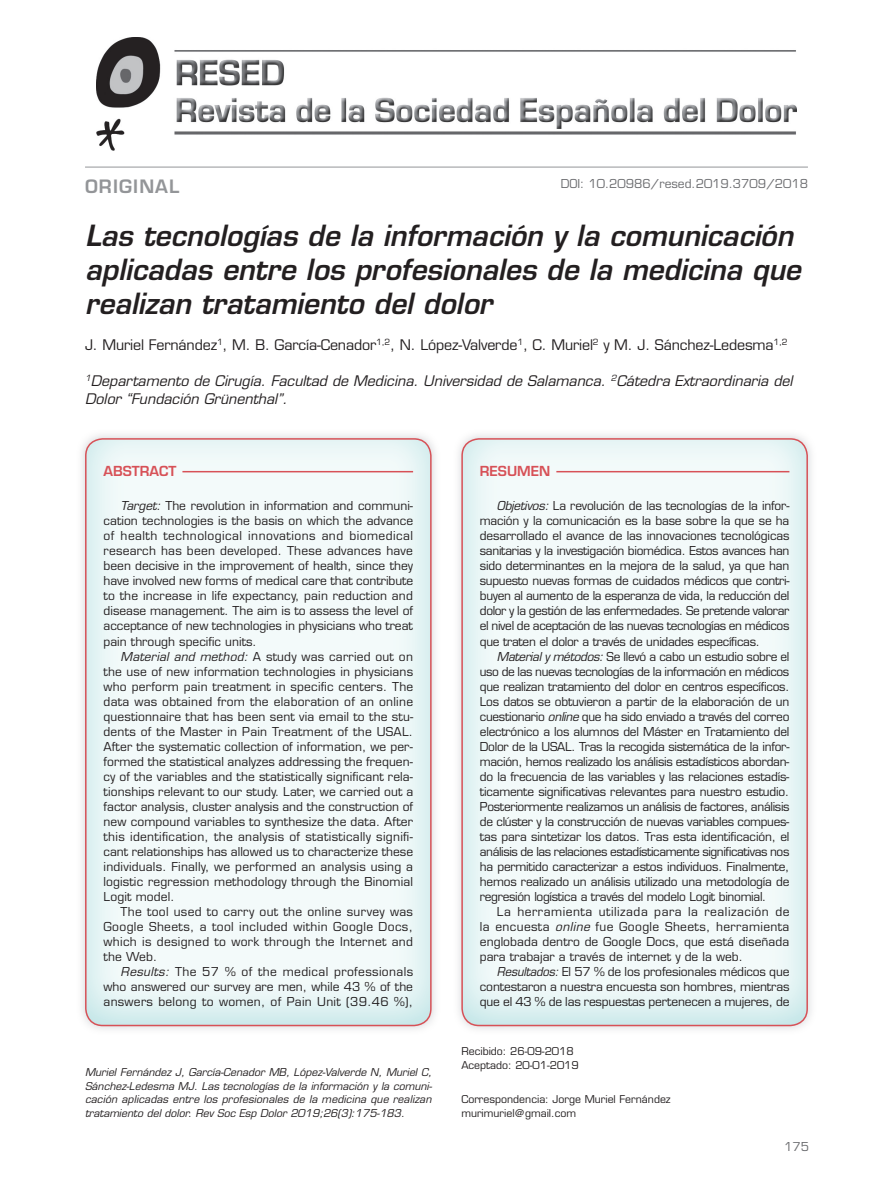
<style>
.page{position:relative;width:893px;height:1191px;background:#fff}
.page>*{position:absolute;margin:0;border:0;box-sizing:border-box;transform-origin:0 0}
.t1{font:italic 600 28.5px/34.2px "Eurostile LT Std";color:#231f20}
.t2{font:600 18px "Eurostile LT Std";letter-spacing:.06em;color:#939598}
.t3{font:italic 14.25px/18px "Eurostile LT Std";color:#231f20}
.t4{font:14.25px "Eurostile LT Std";letter-spacing:-.01em;color:#231f20}
.t5{font:600 13.5px "Eurostile LT Std";color:#d75157}
.t6{font:12px/15px "Eurostile LT Std";color:#231f20;text-align:justify}
.t7{font:12px "Eurostile LT Std";color:#6c6d70}
.t8{font:italic 10.5px/13.5px "Eurostile LT Std";color:#231f20;text-align:justify}
.t9{font:10.5px/13.5px "Eurostile LT Std";color:#231f20}
.s1{font-style:italic}
</style>
<div class="page">
<img style="left:86px;top:439px;width:345px;height:586px">
<hr style="left:182px;top:471px;width:231px;height:1px;background:#d75157">
<div style="left:85px;top:438px;width:347px;height:588px;border:2px solid #d75157;border-radius:17px"></div>
<img style="left:462px;top:439px;width:345px;height:586px">
<hr style="left:556px;top:471px;width:233px;height:1px;background:#d75157">
<div style="left:461px;top:438px;width:347px;height:588px;border:2px solid #d75157;border-radius:17px"></div>
<hr style="left:85px;top:167px;width:723px;height:1px;background:#939598">
<img style="left:96px;top:37px;width:701px;height:114px">
<h2 class="t2" style="left:85px;top:175px;width:96px">ORIGINAL</h2>
<p class="t7" style="left:561px;top:176px;width:249px">DOI: 10.20986/resed.2019.3709/2018</p>
<h1 class="t1" style="left:85px;top:218px;width:717px">Las tecnologías de la información y la comunicación aplicadas entre los profesionales de la medicina que realizan tratamiento del dolor</h1>
<p class="t4" style="left:85px;top:336px;width:704px">J. Muriel Fernández<sup>1</sup>, M. B. García-Cenador<sup>1,2</sup>, N. López-Valverde<sup>1</sup>, C. Muriel<sup>2</sup> y M. J. Sánchez-Ledesma<sup>1,2</sup></p>
<p class="t3" style="left:85px;top:372px;width:709px"><sup>1</sup>Departamento de Cirugía. Facultad de Medicina. Universidad de Salamanca. <sup>2</sup>Cátedra Extraordinaria del<br>Dolor “Fundación Grünenthal”.</p>
<p class="t5" style="left:104px;top:463px;width:74px">ABSTRACT</p>
<p class="t6" style="left:104px;top:498px;width:311px;text-indent:17px"><span class="s1">Target:</span> The revolution in information and communi&shy;cation technologies is the basis on which the advance of health technological innovations and biomedical research has been developed. These advances have been decisive in the improvement of health, since they have involved new forms of medical care that contribute to the increase in life expectancy, pain reduction and disease management. The aim is to assess the level of acceptance of new technologies in physicians who treat pain through specific units.</p>
<p class="t6" style="left:104px;top:648px;width:311px;text-indent:17px"><span class="s1">Material and method:</span> A study was carried out on the use of new information technologies in physicians who perform pain treatment in specific centers. The data was obtained from the elaboration of an online questionnaire that has been sent via email to the stu&shy;dents of the Master in Pain Treatment of the USAL.<br>After the systematic collection of information, we per&shy;formed the statistical analyzes addressing the frequen&shy;cy of the variables and the statistically significant rela&shy;tionships relevant to our study. Later, we carried out a factor analysis, cluster analysis and the construction of new compound variables to synthesize the data. After this identification, the analysis of statistically signifi&shy;cant relationships has allowed us to characterize these individuals. Finally, we performed an analysis using a logistic regression methodology through the Binomial Logit model.</p>
<p class="t6" style="left:104px;top:903px;width:311px;text-indent:17px">The tool used to carry out the online survey was Google Sheets, a tool included within Google Docs, which is designed to work through the Internet and the Web.</p>
<p class="t6" style="left:104px;top:963px;width:311px;text-indent:17px"><span class="s1">Results:</span> The 57 % of the medical professionals who answered our survey are men, while 43 % of the answers belong to women, of Pain Unit (39.46 %),</p>
<p class="t8" style="left:85px;top:1065px;width:349px">Muriel Fernández J, García-Cenador MB, López-Valverde N, Muriel C, Sánchez-Ledesma MJ. Las tecnologías de la información y la comuni&shy;cación aplicadas entre los profesionales de la medicina que realizan tratamiento del dolor. Rev Soc Esp Dolor 2019;26(3):175-183.</p>
<p class="t5" style="left:480px;top:463px;width:72px">RESUMEN</p>
<p class="t6" style="left:480px;top:498px;width:311px;text-indent:17px"><span class="s1">Objetivos:</span> La revolución de las tecnologías de la infor&shy;mación y la comunicación es la base sobre la que se ha desarrollado el avance de las innovaciones tecnológicas sanitarias y la investigación biomédica. Estos avances han sido determinantes en la mejora de la salud, ya que han supuesto nuevas formas de cuidados médicos que contri&shy;buyen al aumento de la esperanza de vida, la reducción del dolor y la gestión de las enfermedades. Se pretende valorar el nivel de aceptación de las nuevas tecnologías en médicos que traten el dolor a través de unidades específicas.</p>
<p class="t6" style="left:480px;top:648px;width:311px;text-indent:17px"><span class="s1">Material y métodos:</span> Se llevó a cabo un estudio sobre el uso de las nuevas tecnologías de la información en médicos que realizan tratamiento del dolor en centros específicos.<br>Los datos se obtuvieron a partir de la elaboración de un cuestionario <span class="s1">online</span> que ha sido enviado a través del correo electrónico a los alumnos del Máster en Tratamiento del Dolor de la USAL. Tras la recogida sistemática de la infor&shy;mación, hemos realizado los análisis estadísticos abordan&shy;do la frecuencia de las variables y las relaciones estadís&shy;ticamente significativas relevantes para nuestro estudio.<br>Posteriormente realizamos un análisis de factores, análisis de clúster y la construcción de nuevas variables compues&shy;tas para sintetizar los datos. Tras esta identificación, el análisis de las relaciones estadísticamente significativas nos ha permitido caracterizar a estos individuos. Finalmente, hemos realizado un análisis utilizado una metodología de regresión logística a través del modelo Logit binomial.</p>
<p class="t6" style="left:480px;top:903px;width:311px;text-indent:17px">La herramienta utilizada para la realización de la encuesta <span class="s1">online</span> fue Google Sheets, herramienta englobada dentro de Google Docs, que está diseñada para trabajar a través de internet y de la web.</p>
<p class="t6" style="left:480px;top:963px;width:311px;text-indent:17px"><span class="s1">Resultados:</span> El 57 % de los profesionales médicos que contestaron a nuestra encuesta son hombres, mientras que el 43 % de las respuestas pertenecen a mujeres, de</p>
<p class="t9" style="left:461px;top:1044px;width:119px">Recibido: 26-09-2018<br>Aceptado: 20-01-2019</p>
<p class="t9" style="left:461px;top:1092px;width:211px">Correspondencia: Jorge Muriel Fernández murimuriel@gmail.com</p>
<p class="t7" style="left:784px;top:1139px;width:26px">175</p>
</div>
